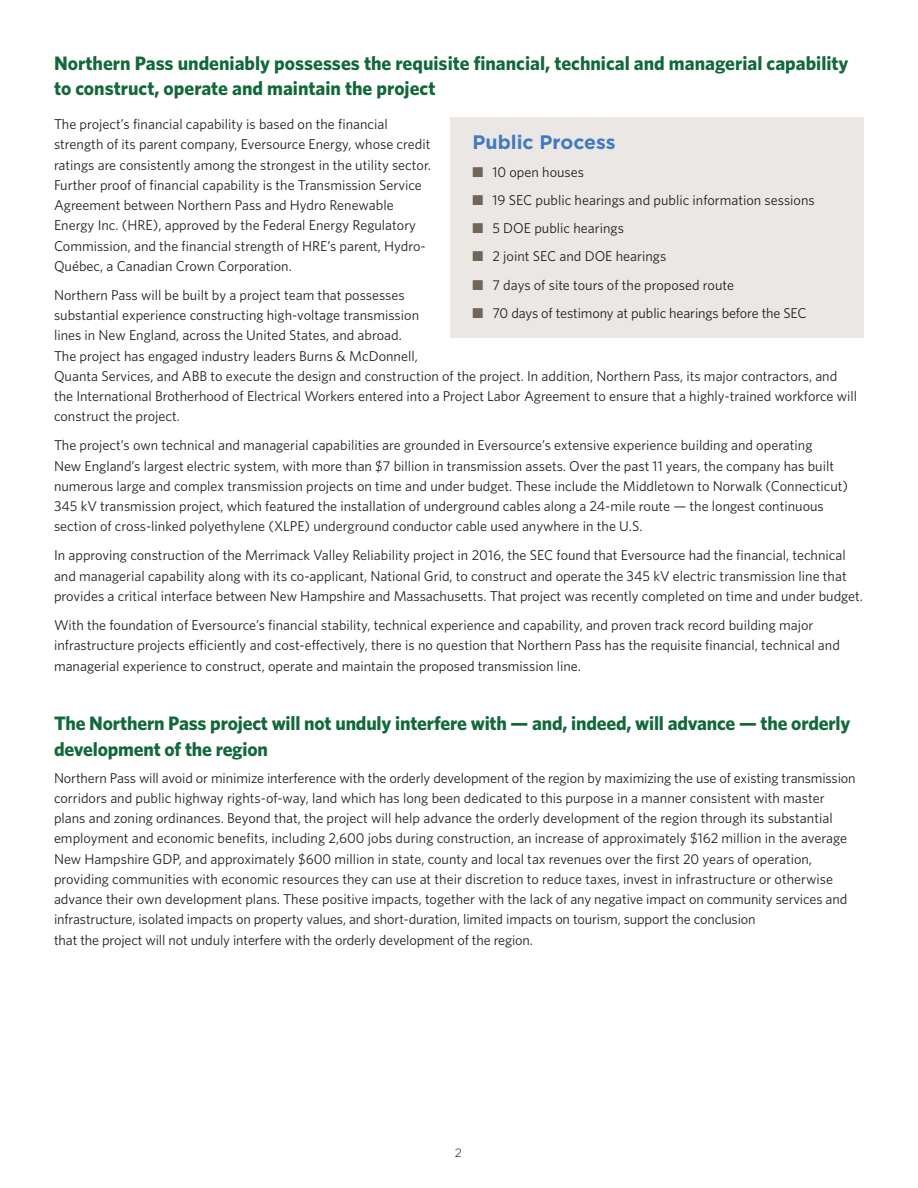
<style>
.page{position:relative;width:918px;height:1188px;background:#fff}
.page>*{position:absolute;margin:0;border:0;box-sizing:border-box;transform-origin:0 0}
.Body{font:700 19.5px/25.5px "Whitney";letter-spacing:-.005em;color:#116839}
.t1{font:700 19.5px "Gotham";color:#407bbf}
.Body-2{font:14.25px/20.2px "Whitney";color:#231f20}
.t2{font:300 12px "Gotham";color:#231f20}
.s1{color:#706558}
</style>
<div class="page">
<div style="left:450px;top:118px;width:414px;height:220px;background:#ebe7e5"></div>
<p class="Body" style="left:54px;top:50px;width:796px">Northern Pass undeniably possesses the requisite financial, technical and managerial capability to construct, operate and maintain the project</p>
<h1 class="Body-2" style="left:54px;top:114px;width:379px">The project’s financial capability is based on the financial strength of its parent company, Eversource Energy, whose credit ratings are consistently among the strongest in the utility sector.<br>Further proof of financial capability is the Transmission Service Agreement between Northern Pass and Hydro Renewable Energy Inc. (HRE), approved by the Federal Energy Regulatory Commission, and the financial strength of HRE’s parent, Hydro-Québec, a Canadian Crown Corporation.</h1>
<h1 class="Body-2" style="left:54px;top:284px;width:367px">Northern Pass will be built by a project team that possesses substantial experience constructing high-voltage transmission lines in New England, across the United States, and abroad.<br>The project has engaged industry leaders Burns &amp; McDonnell,</h1>
<p class="t1" style="left:472px;top:130px;width:145px">Public Process</p>
<p class="Body-2" style="left:472px;top:162px;width:113px"><span class="s1">■</span> 10 open houses</p>
<p class="Body-2" style="left:472px;top:190px;width:344px"><span class="s1">■</span> 19 SEC public hearings and public information sessions</p>
<p class="Body-2" style="left:472px;top:218px;width:153px"><span class="s1">■</span> 5 DOE public hearings</p>
<p class="Body-2" style="left:472px;top:246px;width:195px"><span class="s1">■</span> 2 joint SEC and DOE hearings</p>
<p class="Body-2" style="left:472px;top:274px;width:263px"><span class="s1">■</span> 7 days of site tours of the proposed route</p>
<p class="Body-2" style="left:472px;top:302px;width:336px"><span class="s1">■</span> 70 days of testimony at public hearings before the SEC</p>
<h1 class="Body-2" style="left:54px;top:366px;width:805px">Quanta Services, and ABB to execute the design and construction of the project. In addition, Northern Pass, its major contractors, and the International Brotherhood of Electrical Workers entered into a Project Labor Agreement to ensure that a highly-trained workforce will construct the project.</h1>
<h1 class="Body-2" style="left:54px;top:435px;width:796px">The project’s own technical and managerial capabilities are grounded in Eversource’s extensive experience building and operating<br>New England’s largest electric system, with more than $7 billion in transmission assets. Over the past 11 years, the company has built numerous large and complex transmission projects on time and under budget. These include the Middletown to Norwalk (Connecticut)<br>345 kV transmission project, which featured the installation of underground cables along a 24-mile route — the longest continuous section of cross-linked polyethylene (XLPE) underground conductor cable used anywhere in the U.S.</h1>
<h1 class="Body-2" style="left:54px;top:545px;width:811px">In approving construction of the Merrimack Valley Reliability project in 2016, the SEC found that Eversource had the financial, technical and managerial capability along with its co-applicant, National Grid, to construct and operate the 345 kV electric transmission line that provides a critical interface between New Hampshire and Massachusetts. That project was recently completed on time and under budget.</h1>
<h1 class="Body-2" style="left:54px;top:614px;width:787px;line-height:20.7px">With the foundation of Eversource’s financial stability, technical experience and capability, and proven track record building major infrastructure projects efficiently and cost-effectively, there is no question that Northern Pass has the requisite financial, technical and managerial experience to construct, operate and maintain the proposed transmission line.</h1>
<p class="Body" style="left:54px;top:710px;width:798px">The Northern Pass project will not unduly interfere with — and, indeed, will advance — the orderly development of the region</p>
<h1 class="Body-2" style="left:54px;top:767px;width:803px">Northern Pass will avoid or minimize interference with the orderly development of the region by maximizing the use of existing transmission corridors and public highway rights-of-way, land which has long been dedicated to this purpose in a manner consistent with master plans and zoning ordinances. Beyond that, the project will help advance the orderly development of the region through its substantial employment and economic benefits, including 2,600 jobs during construction, an increase of approximately $162 million in the average New Hampshire GDP, and approximately $600 million in state, county and local tax revenues over the first 20 years of operation, providing communities with economic resources they can use at their discretion to reduce taxes, invest in infrastructure or otherwise advance their own development plans. These positive impacts, together with the lack of any negative impact on community services and infrastructure, isolated impacts on property values, and short-duration, limited impacts on tourism, support the conclusion<br>that the project will not unduly interfere with the orderly development of the region.</h1>
<p class="t2" style="left:455px;top:1146px;width:9px">2</p>
</div>
